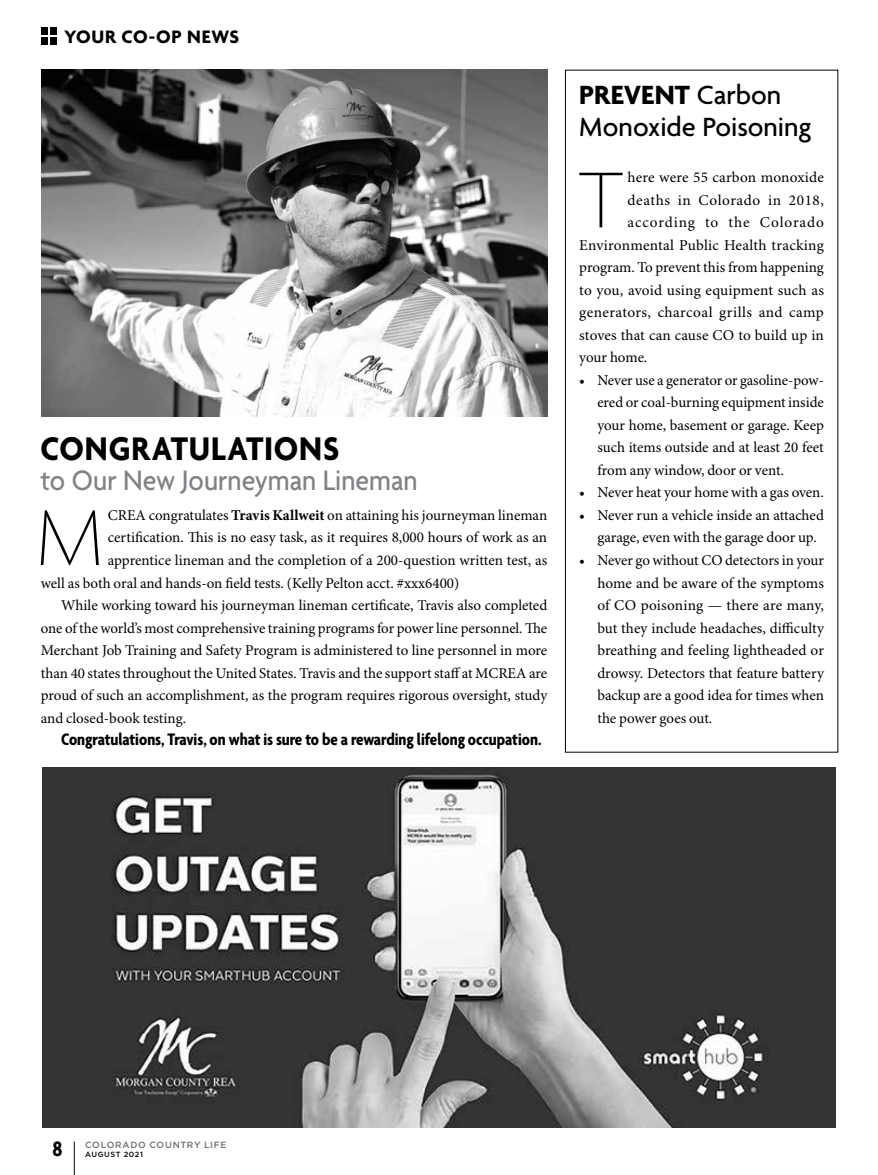
<style>
.page{position:relative;width:878px;height:1175px;background:#fff}
.page>*{position:absolute;margin:0;border:0;box-sizing:border-box;transform-origin:0 0}
.t1{font:100 85.5px "Agenda";color:#000}
.t2{font:700 35.4px "Agenda";letter-spacing:.025em;color:#000;scale:.92 1}
.t3{font:500 30.3px "Agenda";color:#808285;scale:.92 1}
.t4{font:500 28.5px/31.5px "Agenda";letter-spacing:-.005em;color:#000}
.t5{font:700 condensed 22.5px "Agenda";color:#000}
.t6{font:700 19.5px "Agenda";letter-spacing:.03em;color:#000}
.t7{font:700 condensed 18px "Agenda";color:#000}
.t8{font:15px/22.5px "Minion Pro";color:#000;text-align:justify}
.t9{font:15px "Minion Pro";letter-spacing:.025em;color:#000}
.t10{font:15px "Minion Pro";letter-spacing:.04em;color:#000}
.t11{font:15px "Minion Pro";letter-spacing:.055em;color:#000}
.t12{font:500 9px "Gotham HTF";letter-spacing:.075em;color:#6d6e71}
.t13{font:500 7.5px "Gotham HTF";letter-spacing:.08em;color:#000}
.s1{font-weight:700}
</style>
<div class="page">
<div style="left:565px;top:70px;width:273px;height:682px;border:1px solid #000"></div>
<img style="left:41px;top:70px;width:506px;height:346px">
<img style="left:43px;top:767px;width:792px;height:360px">
<hr style="left:74px;top:1141px;width:1px;height:33px;background:#000">
<div style="left:50px;top:37px;width:7px;height:7px;background:#000"></div>
<div style="left:50px;top:28px;width:7px;height:7px;background:#000"></div>
<div style="left:41px;top:37px;width:7px;height:7px;background:#000"></div>
<div style="left:41px;top:28px;width:7px;height:7px;background:#000"></div>
<h3 class="t6" style="left:64px;top:26px;width:176px">YOUR CO-OP NEWS</h3>
<h2 class="t2" style="left:40px;top:429px;width:326px">CONGRATULATIONS</h2>
<h3 class="t3" style="left:40px;top:464px;width:411px">to Our New Journeyman Lineman</h3>
<h1 class="t1" style="left:36px;top:491px;width:69px">M</h1>
<p class="t8" style="left:108px;top:504px;width:441px">CREA congratulates <span class="s1">Travis Kallweit</span> on attaining his journeyman lineman</p>
<p class="t8" style="left:108px;top:527px;width:441px">certification. This is no easy task, as it requires 8,000 hours of work as an</p>
<p class="t8" style="left:108px;top:549px;width:441px">apprentice lineman and the completion of a 200-question written test, as</p>
<p class="t8" style="left:41px;top:572px;width:420px">well as both oral and hands-on field tests. (Kelly Pelton acct. #xxx6400)</p>
<p class="t8" style="left:61px;top:594px;width:488px">While working toward his journeyman lineman certificate, Travis also completed</p>
<p class="t8" style="left:41px;top:617px;width:508px">one of the world’s most comprehensive training programs for power line personnel. The</p>
<p class="t8" style="left:41px;top:639px;width:508px">Merchant Job Training and Safety Program is administered to line personnel in more</p>
<p class="t8" style="left:41px;top:662px;width:508px">than 40 states throughout the United States. Travis and the support staff at MCREA are</p>
<p class="t8" style="left:41px;top:684px;width:508px">proud of such an accomplishment, as the program requires rigorous oversight, study</p>
<p class="t8" style="left:41px;top:707px;width:147px">and closed-book testing.</p>
<p class="t7" style="left:61px;top:729px;width:482px">Congratulations, Travis, on what is sure to be a rewarding lifelong occupation.</p>
<h3 class="t4" style="left:579px;top:81px;width:234px"><span class="s1">PREVENT</span> Carbon<br>Monoxide Poisoning</h3>
<h1 class="t1" style="left:578px;top:154px;width:46px">T</h1>
<p class="t8" style="left:627px;top:167px;width:198px">here were 55 carbon monoxide</p>
<p class="t10" style="left:627px;top:191px;width:198px">deaths in Colorado in 2018,</p>
<p class="t11" style="left:627px;top:213px;width:198px">according to the Colorado</p>
<p class="t8" style="left:579px;top:234px;width:246px">Environmental Public Health tracking</p>
<p class="t8" style="left:579px;top:257px;width:246px">program. To prevent this from happening</p>
<p class="t8" style="left:579px;top:279px;width:246px">to you, avoid using equipment such as</p>
<p class="t9" style="left:579px;top:303px;width:246px">generators, charcoal grills and camp</p>
<p class="t8" style="left:579px;top:324px;width:246px">stoves that can cause CO to build up in</p>
<p class="t8" style="left:579px;top:347px;width:70px">your home.</p>
<p class="t8" style="left:597px;top:369px;width:228px;text-indent:-18px">• Never use a generator or gasoline-pow&shy;ered or coal-burning equipment inside your home, basement or garage. Keep such items outside and at least 20 feet from any window, door or vent.</p>
<p class="t8" style="left:579px;top:482px;width:246px">• Never heat your home with a gas oven.</p>
<p class="t8" style="left:597px;top:504px;width:228px;text-indent:-18px">• Never run a vehicle inside an attached garage, even with the garage door up.</p>
<p class="t8" style="left:597px;top:549px;width:228px;text-indent:-18px">• Never go without CO detectors in your home and be aware of the symptoms of CO poisoning — there are many, but they include headaches, difficulty breathing and feeling lightheaded or drowsy. Detectors that feature battery backup are a good idea for times when the power goes out.</p>
<h3 class="t5" style="left:52px;top:1136px;width:12px">8</h3>
<p class="t12" style="left:85px;top:1140px;width:143px">COLORADO COUNTRY LIFE</p>
<p class="t13" style="left:85px;top:1150px;width:59px">AUGUST 2021</p>
</div>
